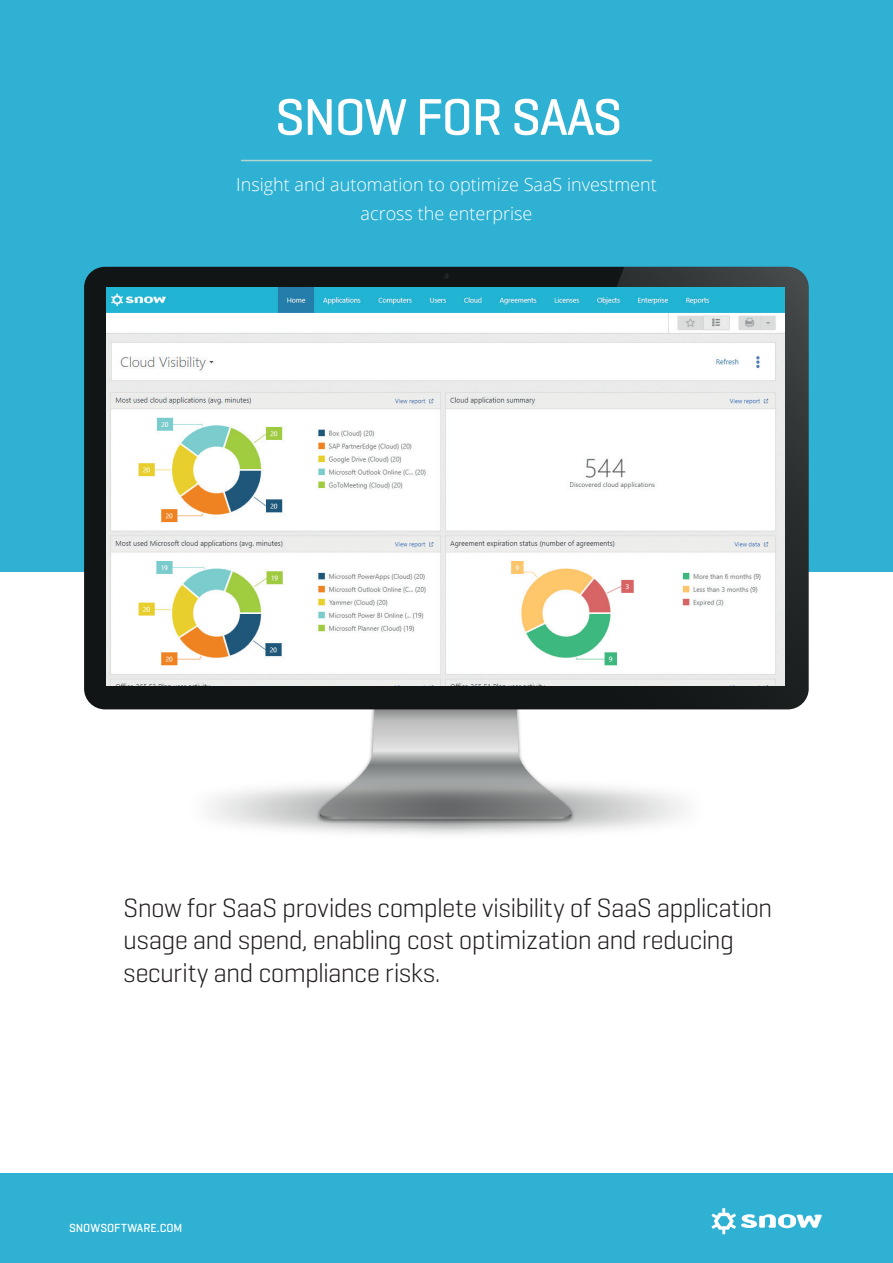
<style>
.page{position:relative;width:893px;height:1263px;background:#fff}
.page>*{position:absolute;margin:0;border:0;box-sizing:border-box;transform-origin:0 0}
.t1{font:500 52.5px "Geogrotesque";letter-spacing:-.025em;color:#fff}
.t2{font:300 27px/32.4px "Geogrotesque";letter-spacing:-.03em;color:#231f20}
.t3{font:300 18px/28.2px "Open Sans";color:#fff;text-align:center}
.t4{font:500 12px "Geogrotesque";color:#fff}
</style>
<div class="page">
<div style="left:0;top:0;width:893px;height:572px;background:#2fb1d3"></div>
<div style="left:0;top:1174px;width:893px;height:89px;background:#2fb1d3"></div>
<svg style="left:711px;top:1208px;width:111px;height:26px"></svg>
<svg style="left:288px;top:709px;width:316px;height:24px"></svg>
<div style="left:84px;top:267px;width:725px;height:442px;background:#111516;border-radius:21px"></div>
<img style="left:209px;top:733px;width:475px;height:102px">
<svg style="left:444px;top:273px;width:5px;height:6px"></svg>
<svg style="left:617px;top:267px;width:192px;height:442px"></svg>
<img style="left:107px;top:287px;width:677px;height:399px">
<hr style="left:241px;top:160px;width:411px;height:1px;background:#b1d7d0">
<p class="t1" style="left:275px;top:84px;width:349px">SNOW FOR SAAS</p>
<p class="t3" style="left:236px;top:170px;width:422px">Insight and automation to optimize SaaS investment across the enterprise</p>
<p class="t2" style="left:123px;top:890px;width:651px">Snow for SaaS provides complete visibility of SaaS application usage and spend, enabling cost optimization and reducing security and compliance risks.</p>
<p class="t4" style="left:69px;top:1220px;width:115px">SNOWSOFTWARE.COM</p>
</div>
